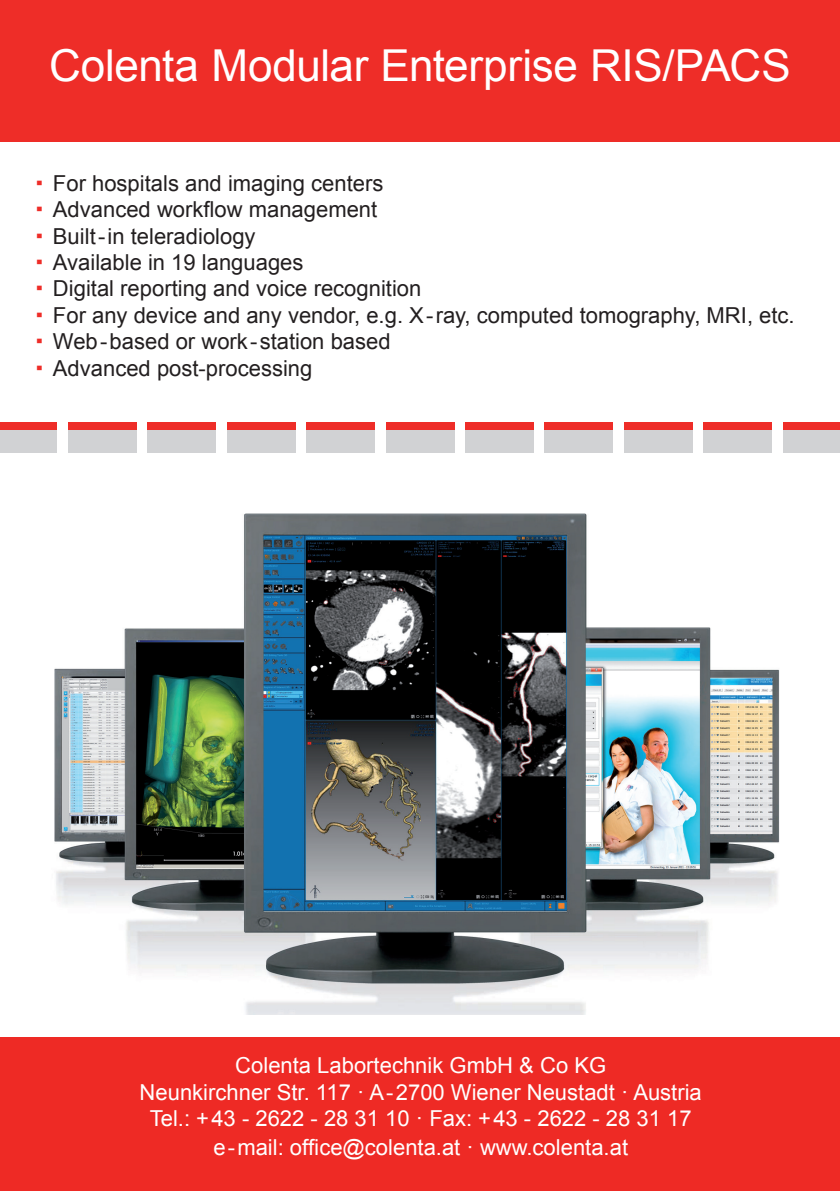
<style>
.page{position:relative;width:840px;height:1191px;background:#fff}
.page>*{position:absolute;margin:0;border:0;box-sizing:border-box;transform-origin:0 0}
.t1{font:44px "Arial";letter-spacing:-.01em;color:#fff}
.t2{font:22px/26.4px "Arial";color:#231f20}
.t3{font:22px/26.4px "Arial";color:#fff;text-align:center}
.s1{font-weight:900;color:#ee2d28}
</style>
<div class="page">
<div style="left:0;top:0;width:839px;height:142px;background:#ee2d28"></div>
<div style="left:0;top:422px;width:57px;height:23px;background:#ee2d28"></div>
<div style="left:68px;top:422px;width:68px;height:23px;background:#ee2d28"></div>
<div style="left:147px;top:422px;width:68px;height:23px;background:#ee2d28"></div>
<div style="left:227px;top:422px;width:68px;height:23px;background:#ee2d28"></div>
<div style="left:306px;top:422px;width:68px;height:23px;background:#ee2d28"></div>
<div style="left:386px;top:422px;width:68px;height:23px;background:#ee2d28"></div>
<div style="left:465px;top:422px;width:68px;height:23px;background:#ee2d28"></div>
<div style="left:544px;top:422px;width:68px;height:23px;background:#ee2d28"></div>
<div style="left:624px;top:422px;width:68px;height:23px;background:#ee2d28"></div>
<div style="left:703px;top:422px;width:68px;height:23px;background:#ee2d28"></div>
<div style="left:782px;top:422px;width:57px;height:23px;background:#ee2d28"></div>
<div style="left:0;top:1037px;width:839px;height:154px;background:#ee2a25"></div>
<img style="left:54px;top:513px;width:726px;height:501px">
<div style="left:0;top:430px;width:57px;height:22px;background:#d1d2d4"></div>
<div style="left:68px;top:430px;width:68px;height:22px;background:#d1d2d4"></div>
<div style="left:147px;top:430px;width:68px;height:22px;background:#d1d2d4"></div>
<div style="left:227px;top:430px;width:68px;height:22px;background:#d1d2d4"></div>
<div style="left:306px;top:430px;width:68px;height:22px;background:#d1d2d4"></div>
<div style="left:386px;top:430px;width:68px;height:22px;background:#d1d2d4"></div>
<div style="left:465px;top:430px;width:68px;height:22px;background:#d1d2d4"></div>
<div style="left:544px;top:430px;width:68px;height:22px;background:#d1d2d4"></div>
<div style="left:624px;top:430px;width:68px;height:22px;background:#d1d2d4"></div>
<div style="left:703px;top:430px;width:68px;height:22px;background:#d1d2d4"></div>
<div style="left:782px;top:430px;width:57px;height:22px;background:#d1d2d4"></div>
<h1 class="t1" style="left:49px;top:36px;width:742px">Colenta Modular Enterprise RIS/PACS</h1>
<p class="t2" style="left:36px;top:170px;width:759px"><span class="s1">·</span> For hospitals and imaging centers<br><span class="s1">·</span> Advanced workflow management<br><span class="s1">·</span> Built-in teleradiology<br><span class="s1">·</span> Available in 19 languages<br><span class="s1">·</span> Digital reporting and voice recognition<br><span class="s1">·</span> For any device and any vendor, e.g. X-ray, computed tomography, MRI, etc. <span class="s1">·</span> Web-based or work-station based<br><span class="s1">·</span> Advanced post-processing</p>
<p class="t3" style="left:139px;top:1052px;width:563px">Colenta Labortechnik GmbH &amp; Co KG<br>Neunkirchner Str. 117 · A-2700 Wiener Neustadt · Austria<br>Tel.: +43 - 2622 - 28 31 10 · Fax: +43 - 2622 - 28 31 17</p>
<p class="t3" style="left:213px;top:1134px;width:416px">e-mail: office@colenta.at · www.colenta.at</p>
</div>
